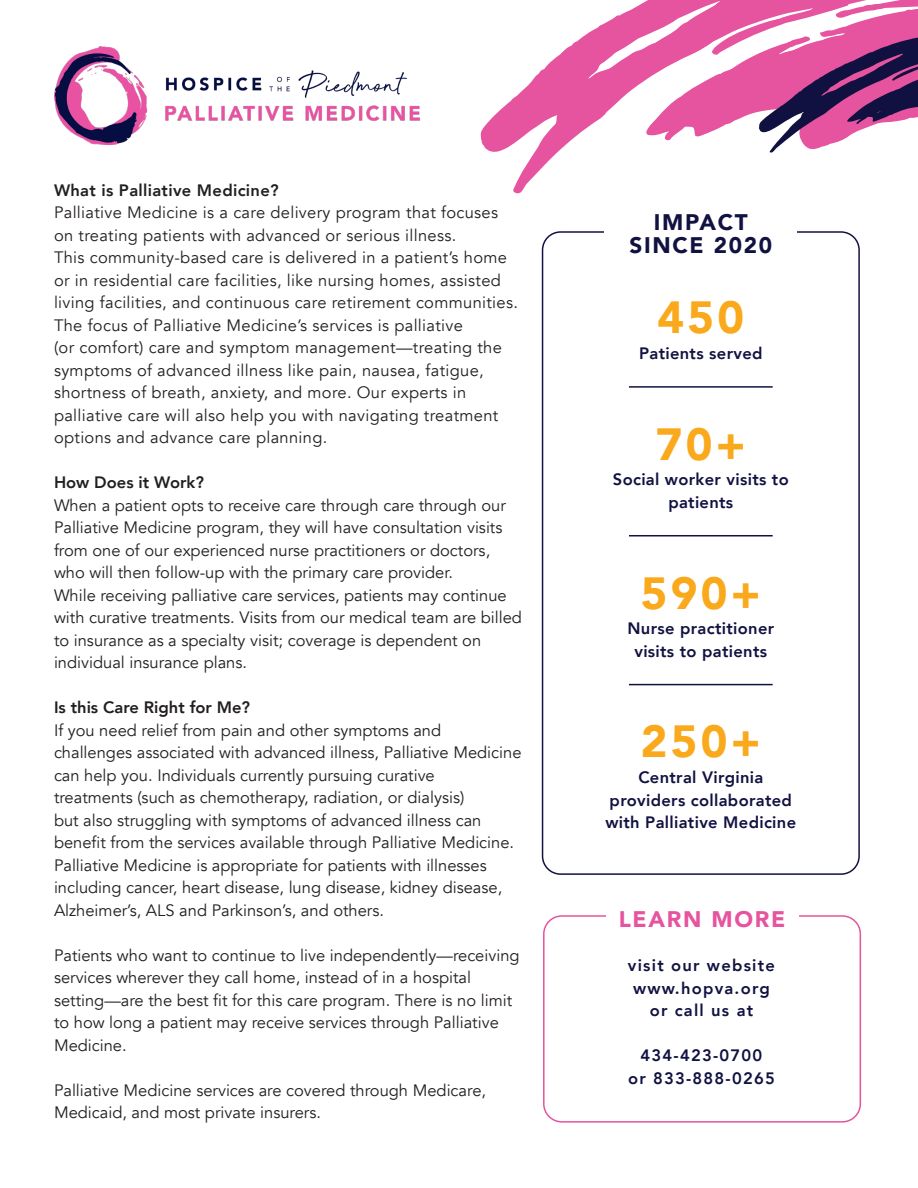
<style>
.page{position:relative;width:918px;height:1188px;background:#fff}
.page>*{position:absolute;margin:0;border:0;box-sizing:border-box;transform-origin:0 0}
.t1{font:900 45px "Avenir";letter-spacing:.075em;color:#f9a91b}
.t2{font:900 22.5px "Avenir";letter-spacing:.075em;color:#111241}
.t3{font:900 22.5px "Avenir";letter-spacing:.075em;color:#e6539f}
.t4{font:16.5px/22.5px "Avenir";color:#231f20}
.t5{font:16.5px/22.5px "Avenir";letter-spacing:.02em;color:#231f20}
.t6{font:800 16.5px/22.5px "Avenir";letter-spacing:.02em;color:#111241;text-align:center}
.t7{font:800 16.5px "Avenir";letter-spacing:.075em;color:#111241}
.t8{font:800 16.5px "Avenir";color:#231f20}
.t9{font:800 16.5px "Avenir";letter-spacing:.02em;color:#231f20}
</style>
<div class="page">
<div style="left:543px;top:915px;width:318px;height:208px;border:2px solid #e6539f;border-radius:18px"></div>
<div style="left:542px;top:231px;width:318px;height:644px;border:2px solid #111241;border-radius:18px"></div>
<img style="left:54px;top:47px;width:365px;height:97px">
<svg style="left:480px;top:0;width:438px;height:240px"></svg>
<svg style="left:758px;top:21px;width:160px;height:138px"></svg>
<div style="left:605px;top:205px;width:192px;height:53px;background:#fff"></div>
<hr style="left:629px;top:386px;width:144px;height:2px;background:#111241">
<hr style="left:629px;top:535px;width:144px;height:1px;background:#111241">
<hr style="left:629px;top:684px;width:144px;height:1px;background:#111241">
<div style="left:606px;top:896px;width:192px;height:39px;background:#fff"></div>
<p class="t9" style="left:54px;top:177px;width:226px">What is Palliative Medicine?</p>
<p class="t5" style="left:54px;top:202px;width:446px">Palliative Medicine is a care delivery program that focuses on treating patients with advanced or serious illness.</p>
<p class="t5" style="left:54px;top:247px;width:466px">This community-based care is delivered in a patient’s home or in residential care facilities, like nursing homes, assisted living facilities, and continuous care retirement communities.<br>The focus of Palliative Medicine’s services is palliative<br>(or comfort) care and symptom management—treating the symptoms of advanced illness like pain, nausea, fatigue, shortness of breath, anxiety, and more. Our experts in palliative care will also help you with navigating treatment options and advance care planning.</p>
<p class="t8" style="left:54px;top:470px;width:151px">How Does it Work?</p>
<p class="t4" style="left:54px;top:494px;width:453px">When a patient opts to receive care through care through our Palliative Medicine program, they will have consultation visits from one of our experienced nurse practitioners or doctors, who will then follow-up with the primary care provider.</p>
<p class="t4" style="left:54px;top:584px;width:470px">While receiving palliative care services, patients may continue with curative treatments. Visits from our medical team are billed to insurance as a specialty visit; coverage is dependent on</p>
<p class="t4" style="left:54px;top:652px;width:195px">individual insurance plans.</p>
<p class="t8" style="left:54px;top:695px;width:198px">Is this Care Right for Me?</p>
<p class="t4" style="left:54px;top:719px;width:389px">If you need relief from pain and other symptoms and</p>
<p class="t4" style="left:54px;top:742px;width:469px">challenges associated with advanced illness, Palliative Medicine can help you. Individuals currently pursuing curative</p>
<p class="t4" style="left:54px;top:787px;width:412px">treatments (such as chemotherapy, radiation, or dialysis)</p>
<p class="t4" style="left:54px;top:809px;width:429px">but also struggling with symptoms of advanced illness can</p>
<p class="t4" style="left:54px;top:832px;width:462px">benefit from the services available through Palliative Medicine.</p>
<p class="t4" style="left:54px;top:854px;width:434px">Palliative Medicine is appropriate for patients with illnesses</p>
<p class="t4" style="left:54px;top:877px;width:450px">including cancer, heart disease, lung disease, kidney disease,</p>
<p class="t4" style="left:54px;top:899px;width:332px">Alzheimer’s, ALS and Parkinson’s, and others.</p>
<p class="t4" style="left:54px;top:944px;width:467px">Patients who want to continue to live independently—receiving services wherever they call home, instead of in a hospital setting—are the best fit for this care program. There is no limit to how long a patient may receive services through Palliative Medicine.</p>
<p class="t4" style="left:54px;top:1079px;width:434px">Palliative Medicine services are covered through Medicare,</p>
<p class="t4" style="left:54px;top:1102px;width:269px">Medicaid, and most private insurers.</p>
<p class="t2" style="left:654px;top:203px;width:95px">IMPACT</p>
<p class="t2" style="left:630px;top:226px;width:144px">SINCE 2020</p>
<p class="t1" style="left:657px;top:279px;width:88px">450</p>
<p class="t6" style="left:639px;top:342px;width:125px">Patients served</p>
<p class="t1" style="left:656px;top:406px;width:91px">70+</p>
<p class="t6" style="left:613px;top:468px;width:177px">Social worker visits to patients</p>
<p class="t1" style="left:641px;top:554px;width:122px">590+</p>
<p class="t6" style="left:627px;top:617px;width:148px">Nurse practitioner</p>
<p class="t6" style="left:634px;top:640px;width:134px">visits to patients</p>
<p class="t1" style="left:641px;top:703px;width:122px">250+</p>
<p class="t6" style="left:638px;top:766px;width:126px">Central Virginia</p>
<p class="t6" style="left:610px;top:789px;width:184px">providers collaborated</p>
<p class="t6" style="left:605px;top:811px;width:192px">with Palliative Medicine</p>
<p class="t3" style="left:619px;top:899px;width:168px">LEARN MORE</p>
<p class="t7" style="left:628px;top:953px;width:148px">visit our website</p>
<p class="t7" style="left:633px;top:975px;width:138px">www.hopva.org</p>
<p class="t7" style="left:650px;top:998px;width:105px">or call us at</p>
<p class="t7" style="left:641px;top:1043px;width:123px">434-423-0700</p>
<p class="t7" style="left:628px;top:1065px;width:148px">or 833-888-0265</p>
</div>
